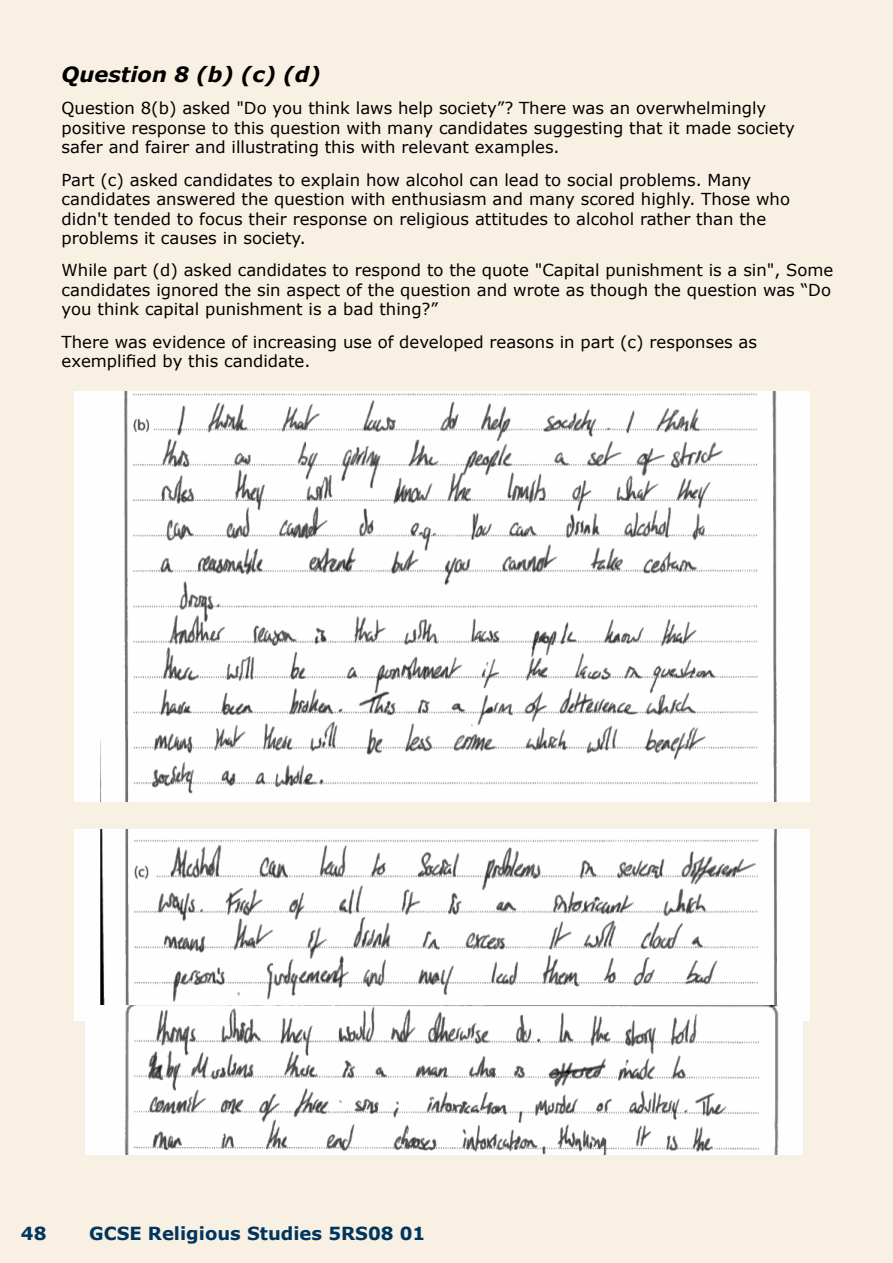
<style>
.page{position:relative;width:893px;height:1263px;background:#f8f0e2}
.page>*{position:absolute;margin:0;border:0;box-sizing:border-box;transform-origin:0 0}
.t1{font:italic 700 21px "Verdana";color:#000}
.t2{font:700 18px "Verdana";color:#00355f}
.t3{font:16.5px/19.5px "Verdana";color:#000}
</style>
<div class="page">
<img style="left:75px;top:391px;width:735px;height:410px">
<img style="left:75px;top:829px;width:735px;height:191px">
<img style="left:86px;top:1006px;width:717px;height:148px">
<p class="t1" style="left:62px;top:61px;width:261px">Question 8 (b) (c) (d)</p>
<p class="t3" style="left:62px;top:98px;width:735px">Question 8(b) asked "Do you think laws help society”? There was an overwhelmingly positive response to this question with many candidates suggesting that it made society safer and fairer and illustrating this with relevant examples.</p>
<p class="t3" style="left:62px;top:169px;width:730px">Part (c) asked candidates to explain how alcohol can lead to social problems. Many candidates answered the question with enthusiasm and many scored highly. Those who didn't tended to focus their response on religious attitudes to alcohol rather than the problems it causes in society.</p>
<p class="t3" style="left:62px;top:260px;width:773px">While part (d) asked candidates to respond to the quote "Capital punishment is a sin", Some candidates ignored the sin aspect of the question and wrote as though the question was “Do you think capital punishment is a bad thing?”</p>
<p class="t3" style="left:62px;top:331px;width:697px">There was evidence of increasing use of developed reasons in part (c) responses as exemplified by this candidate.</p>
<p class="t2" style="left:21px;top:1222px;width:27px">48</p>
<p class="t2" style="left:89px;top:1222px;width:338px">GCSE Religious Studies 5RS08 01</p>
</div>
